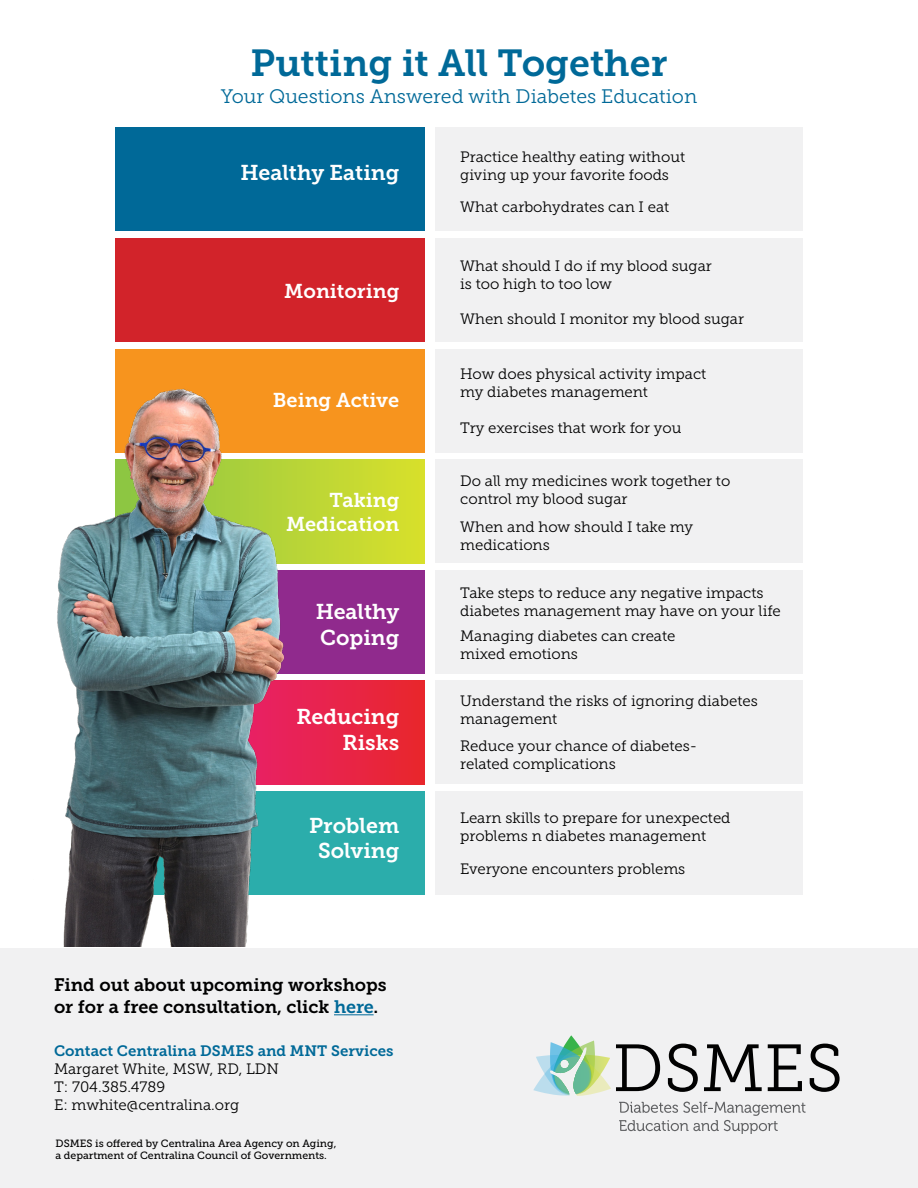
<style>
.page{position:relative;width:918px;height:1188px;background:#fff}
.page>*{position:absolute;margin:0;border:0;box-sizing:border-box;transform-origin:0 0}
.t1{font:37.5px "Museo Slab 700";color:#006998}
.t2{font:21.3px "Museo Slab 700";color:#fff}
.t3{font:19.95px "Museo Slab 700";color:#fff}
.t4{font:19.5px "Museo Slab 300";color:#006998}
.t5{font:18px "Museo Slab 700";color:#000}
.t6{font:15px/18px "Museo Slab 300";color:#000}
.t7{font:15px "Museo Slab 700";color:#006998}
.t8{font:10.5px "Museo Slab 500";color:#000}
.s1{color:#006998}
</style>
<div class="page">
<div style="left:435px;top:238px;width:367px;height:104px;background:#f1f1f2"></div>
<div style="left:435px;top:128px;width:367px;height:103px;background:#f1f1f2"></div>
<div style="left:435px;top:349px;width:367px;height:104px;background:#f1f1f2"></div>
<div style="left:435px;top:459px;width:367px;height:104px;background:#f1f1f2"></div>
<div style="left:435px;top:570px;width:367px;height:104px;background:#f1f1f2"></div>
<div style="left:435px;top:681px;width:367px;height:103px;background:#f1f1f2"></div>
<div style="left:435px;top:791px;width:367px;height:104px;background:#f1f1f2"></div>
<div style="left:116px;top:238px;width:309px;height:104px;background:#d2232a"></div>
<div style="left:116px;top:128px;width:309px;height:103px;background:#006998"></div>
<div style="left:116px;top:349px;width:309px;height:104px;background:#f7941e"></div>
<svg style="left:290px;top:459px;width:135px;height:104px;background:#c7d931"></svg>
<div style="left:116px;top:570px;width:309px;height:104px;background:#902a8d"></div>
<svg style="left:290px;top:681px;width:135px;height:103px;background:#e82442"></svg>
<div style="left:116px;top:791px;width:309px;height:104px;background:#2badab"></div>
<img style="left:57px;top:375px;width:233px;height:572px">
<div style="left:0;top:949px;width:918px;height:239px;background:#f1f1f2"></div>
<hr style="left:334px;top:1014px;width:40px;height:1px;background:#006998">
<svg style="left:533px;top:1035px;width:127px;height:61px"></svg>
<svg style="left:668px;top:1044px;width:30px;height:48px"></svg>
<svg style="left:704px;top:1044px;width:58px;height:47px"></svg>
<svg style="left:768px;top:1044px;width:34px;height:47px"></svg>
<svg style="left:810px;top:1044px;width:30px;height:48px"></svg>
<svg style="left:619px;top:1102px;width:186px;height:32px"></svg>
<p class="t1" style="left:251px;top:42px;width:418px">Putting it All Together</p>
<p class="t4" style="left:221px;top:86px;width:478px">Your Questions Answered with Diabetes Education</p>
<p class="t2" style="left:241px;top:161px;width:160px">Healthy Eating</p>
<p class="t3" style="left:284px;top:280px;width:117px">Monitoring</p>
<p class="t3" style="left:273px;top:389px;width:128px">Being Active</p>
<p class="t3" style="left:329px;top:489px;width:71px">Taking</p>
<p class="t3" style="left:286px;top:513px;width:115px">Medication</p>
<p class="t2" style="left:316px;top:600px;width:85px">Healthy</p>
<p class="t2" style="left:320px;top:626px;width:81px">Coping</p>
<p class="t2" style="left:296px;top:705px;width:105px">Reducing</p>
<p class="t2" style="left:343px;top:730px;width:58px">Risks</p>
<p class="t2" style="left:309px;top:813px;width:92px">Problem</p>
<p class="t2" style="left:318px;top:839px;width:83px">Solving</p>
<p class="t5" style="left:54px;top:975px;width:334px">Find out about upcoming workshops</p>
<p class="t5" style="left:54px;top:997px;width:326px">or for a free consultation, click <span class="s1">here</span>.</p>
<p class="t7" style="left:54px;top:1042px;width:341px">Contact Centralina DSMES and MNT Services</p>
<p class="t6" style="left:54px;top:1060px;width:227px">Margaret White, MSW, RD, LDN</p>
<p class="t6" style="left:54px;top:1078px;width:113px">T: 704.385.4789</p>
<p class="t6" style="left:54px;top:1096px;width:187px">E: mwhite@centralina.org</p>
<p class="t8" style="left:56px;top:1137px;width:283px">DSMES is offered by Centralina Area Agency on Aging,</p>
<p class="t8" style="left:56px;top:1150px;width:273px">a department of Centralina Council of Governments.</p>
<p class="t6" style="left:460px;top:148px;width:227px">Practice healthy eating without giving up your favorite foods</p>
<p class="t6" style="left:460px;top:198px;width:211px">What carbohydrates can I eat</p>
<p class="t6" style="left:460px;top:257px;width:253px">What should I do if my blood sugar is too high to too low</p>
<p class="t6" style="left:460px;top:310px;width:285px">When should I monitor my blood sugar</p>
<p class="t6" style="left:460px;top:365px;width:248px">How does physical activity impact my diabetes management</p>
<p class="t6" style="left:460px;top:419px;width:223px">Try exercises that work for you</p>
<p class="t6" style="left:460px;top:472px;width:272px">Do all my medicines work together to control my blood sugar</p>
<p class="t6" style="left:460px;top:517px;width:234px">When and how should I take my medications</p>
<p class="t6" style="left:460px;top:584px;width:322px">Take steps to reduce any negative impacts diabetes management may have on your life</p>
<p class="t6" style="left:460px;top:627px;width:217px">Managing diabetes can create</p>
<p class="t6" style="left:460px;top:645px;width:119px">mixed emotions</p>
<p class="t6" style="left:460px;top:692px;width:299px">Understand the risks of ignoring diabetes management</p>
<p class="t6" style="left:460px;top:737px;width:239px">Reduce your chance of diabetes&shy;related complications</p>
<p class="t6" style="left:460px;top:809px;width:272px">Learn skills to prepare for unexpected problems n diabetes management</p>
<p class="t6" style="left:460px;top:860px;width:227px">Everyone encounters problems</p>
</div>
